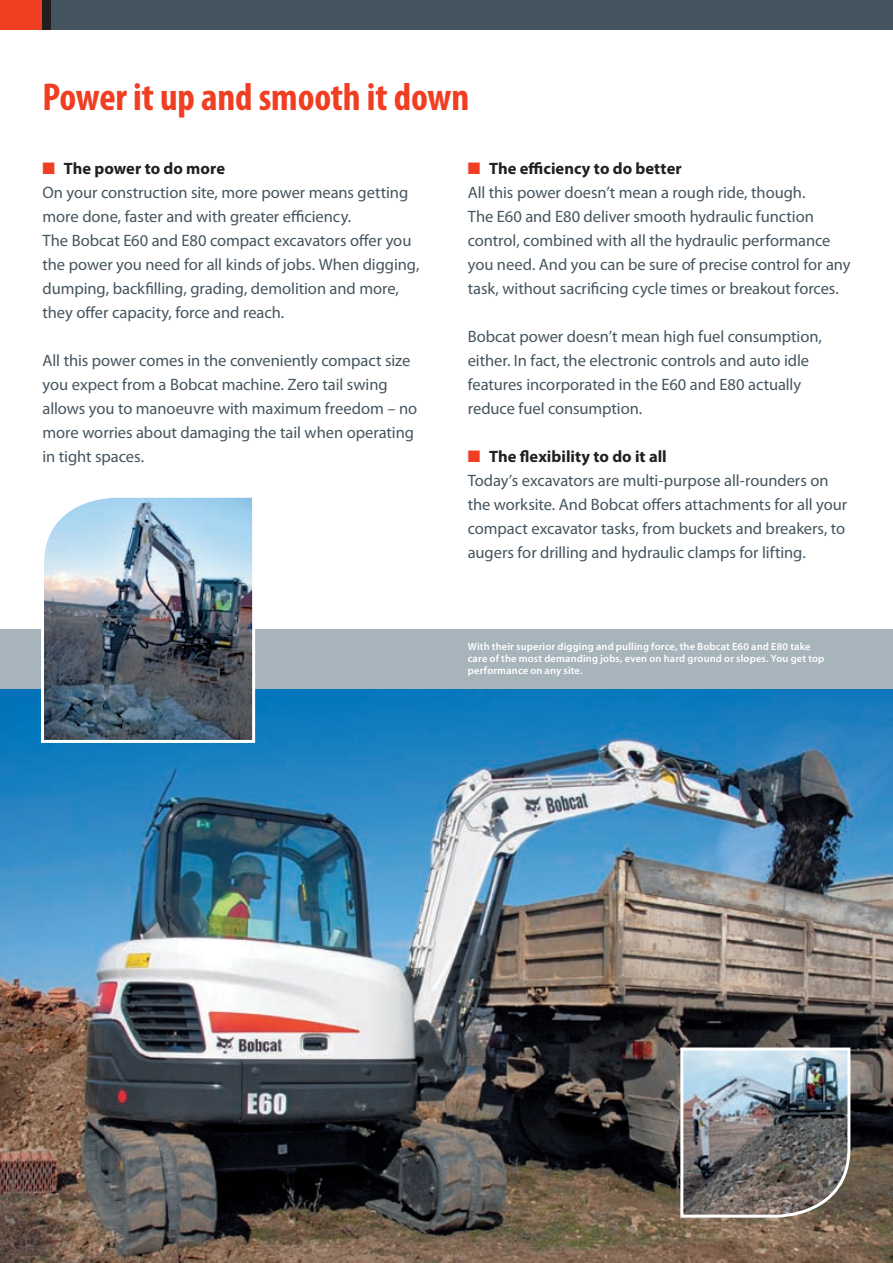
<style>
.page{position:relative;width:893px;height:1263px;background:#fff}
.page>*{position:absolute;margin:0;border:0;box-sizing:border-box;transform-origin:0 0}
.t1{font:700 condensed 39px "Myriad Pro";letter-spacing:-.005em;color:#ef3e22}
.t2{font:16.5px/24px "Myriad Pro";letter-spacing:-.005em;color:#45555f}
.t3{font:600 10.5px/12px "Myriad Pro";letter-spacing:.015em;color:#fff}
.s1{color:#ef3e22}
.s2{font-weight:700;color:#231f20}
</style>
<div class="page">
<div style="left:0;top:0;width:893px;height:30px;background:#45555f"></div>
<div style="left:0;top:0;width:51px;height:30px;background:#ef3e22"></div>
<div style="left:43px;top:0;width:8px;height:30px;background:#231f20"></div>
<div style="left:0;top:630px;width:893px;height:633px;background:#a8b4bc"></div>
<img style="left:0;top:690px;width:893px;height:573px">
<img style="left:679px;top:1046px;width:173px;height:173px">
<img style="left:40px;top:497px;width:217px;height:247px">
<h1 class="t1" style="left:43px;top:76px;width:428px">Power it up and smooth it down</h1>
<p class="t2" style="left:43px;top:157px;width:378px"><span class="s1">■</span> <span class="s2">The power to do more<br></span>On your construction site, more power means getting more done, faster and with greater efficiency.<br>The Bobcat E60 and E80 compact excavators offer you the power you need for all kinds of jobs. When digging, dumping, backfilling, grading, demolition and more, they offer capacity, force and reach.</p>
<p class="t2" style="left:43px;top:349px;width:376px">All this power comes in the conveniently compact size you expect from a Bobcat machine. Zero tail swing allows you to manoeuvre with maximum freedom – no more worries about damaging the tail when operating in tight spaces.</p>
<p class="t2" style="left:468px;top:157px;width:384px"><span class="s1">■</span> <span class="s2">The efficiency to do better<br></span>All this power doesn’t mean a rough ride, though.<br>The E60 and E80 deliver smooth hydraulic function control, combined with all the hydraulic performance you need. And you can be sure of precise control for any task, without sacrificing cycle times or breakout forces.</p>
<p class="t2" style="left:468px;top:325px;width:356px">Bobcat power doesn’t mean high fuel consumption, either. In fact, the electronic controls and auto idle features incorporated in the E60 and E80 actually reduce fuel consumption.</p>
<p class="t2" style="left:468px;top:445px;width:381px"><span class="s1">■</span> <span class="s2">The flexibility to do it all<br></span>Today’s excavators are multi-purpose all-rounders on the worksite. And Bobcat offers attachments for all your compact excavator tasks, from buckets and breakers, to augers for drilling and hydraulic clamps for lifting.</p>
<p class="t3" style="left:468px;top:640px;width:358px">With their superior digging and pulling force, the Bobcat E60 and E80 take care of the most demanding jobs, even on hard ground or slopes. You get top performance on any site.</p>
</div>
